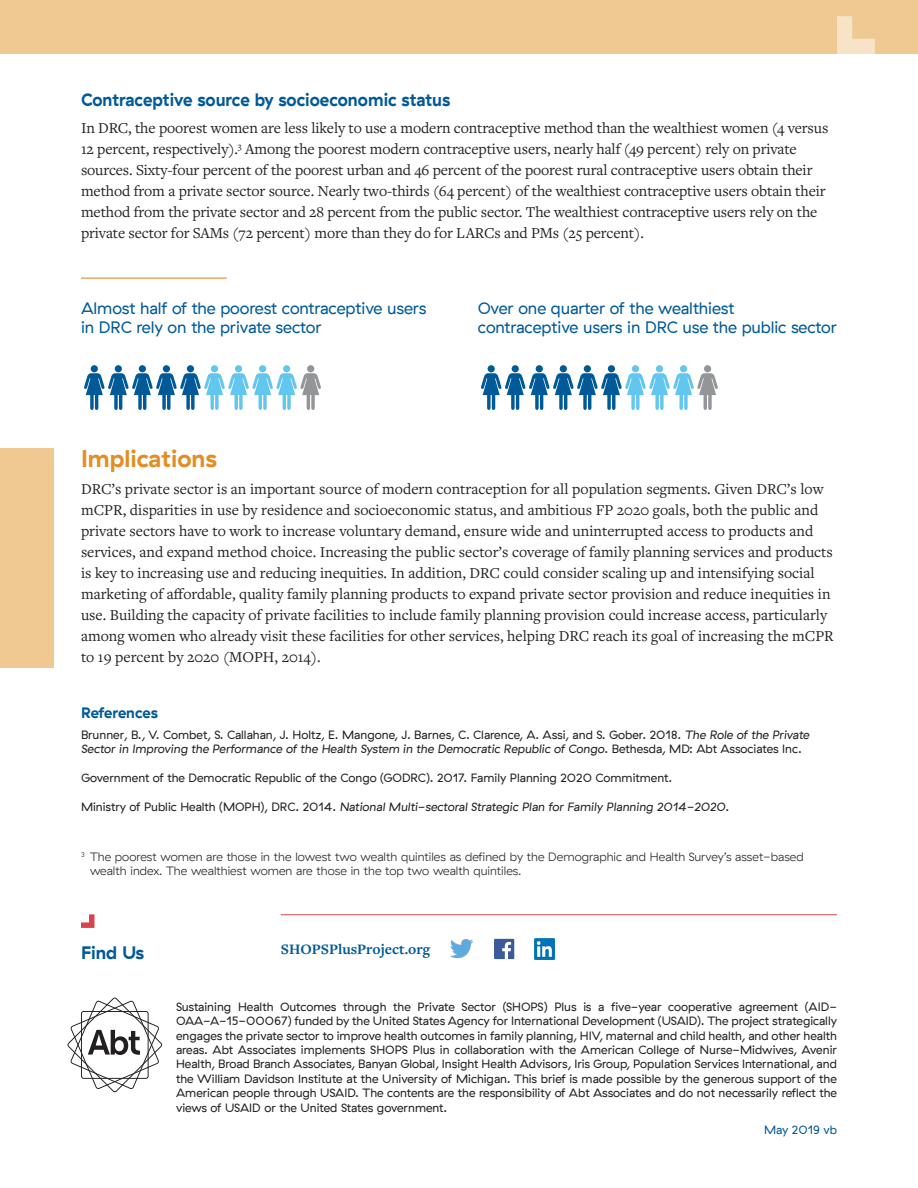
<style>
.page{position:relative;width:918px;height:1188px;background:#fff}
.page>*{position:absolute;margin:0;border:0;box-sizing:border-box;transform-origin:0 0}
.t1{font:700 24px "GT Haptik";color:#e28e25}
.t2{font:700 18px "GT Haptik";color:#005a97;scale:.95 1}
.t3{font:700 18px "GT Haptik";color:#005a97}
.t4{font:16.5px/19.8px "GT Haptik";letter-spacing:-.005em;color:#005a97}
.t5{font:15.75px/21px "Freight Text Pro";color:#231f20}
.t6{font:700 15px "Freight Text Pro";color:#005a97}
.t7{font:700 15px "GT Haptik";letter-spacing:-.005em;color:#005a97}
.t8{font:12px/14.4px "GT Haptik";color:#231f20;text-align:justify}
.t9{font:300 12px/14.4px "GT Haptik";letter-spacing:.005em;color:#231f20}
.t10{font:italic 12px "GT Haptik";color:#231f20}
.t11{font:12px "GT Haptik";color:#005a97}
.s1{font-style:italic}
.s2{font-style:normal}
</style>
<div class="page">
<div style="left:0;top:0;width:918px;height:54px;background:#f0c892"></div>
<svg style="left:68px;top:998px;width:94px;height:94px"></svg>
<hr style="left:281px;top:914px;width:556px;height:1px;background:#d6444e">
<svg style="left:837px;top:16px;width:38px;height:38px"></svg>
<hr style="left:81px;top:278px;width:146px;height:1px;background:#e28e25">
<svg style="left:81px;top:914px;width:13px;height:14px"></svg>
<img style="left:451px;top:940px;width:22px;height:18px">
<div style="left:494px;top:939px;width:20px;height:20px;background:#3b5a9a"></div>
<svg style="left:502px;top:942px;width:9px;height:17px"></svg>
<img style="left:535px;top:939px;width:20px;height:20px">
<div style="left:0;top:448px;width:54px;height:220px;background:#f0c892"></div>
<div style="left:115px;top:365px;width:7px;height:7px;background:#005a97;border-radius:50%"></div>
<div style="left:187px;top:365px;width:7px;height:7px;background:#005a97;border-radius:50%"></div>
<div style="left:307px;top:365px;width:7px;height:7px;background:#939598;border-radius:50%"></div>
<div style="left:91px;top:365px;width:7px;height:7px;background:#005a97;border-radius:50%"></div>
<div style="left:139px;top:365px;width:7px;height:7px;background:#005a97;border-radius:50%"></div>
<div style="left:163px;top:365px;width:7px;height:7px;background:#005a97;border-radius:50%"></div>
<div style="left:211px;top:365px;width:7px;height:7px;background:#63c6ee;border-radius:50%"></div>
<div style="left:235px;top:365px;width:7px;height:7px;background:#63c6ee;border-radius:50%"></div>
<div style="left:259px;top:365px;width:7px;height:7px;background:#63c6ee;border-radius:50%"></div>
<div style="left:283px;top:365px;width:7px;height:7px;background:#63c6ee;border-radius:50%"></div>
<svg style="left:84px;top:373px;width:237px;height:37px"></svg>
<div style="left:536px;top:365px;width:7px;height:7px;background:#005a97;border-radius:50%"></div>
<div style="left:584px;top:365px;width:7px;height:7px;background:#005a97;border-radius:50%"></div>
<div style="left:704px;top:365px;width:7px;height:7px;background:#939598;border-radius:50%"></div>
<div style="left:488px;top:365px;width:7px;height:7px;background:#005a97;border-radius:50%"></div>
<div style="left:512px;top:365px;width:7px;height:7px;background:#005a97;border-radius:50%"></div>
<div style="left:560px;top:365px;width:7px;height:7px;background:#005a97;border-radius:50%"></div>
<div style="left:608px;top:365px;width:7px;height:7px;background:#005a97;border-radius:50%"></div>
<div style="left:632px;top:365px;width:7px;height:7px;background:#63c6ee;border-radius:50%"></div>
<div style="left:656px;top:365px;width:7px;height:7px;background:#63c6ee;border-radius:50%"></div>
<div style="left:680px;top:365px;width:7px;height:7px;background:#63c6ee;border-radius:50%"></div>
<svg style="left:481px;top:373px;width:237px;height:37px"></svg>
<p class="t2" style="left:81px;top:89px;width:390px">Contraceptive source by socioeconomic status</p>
<p class="t5" style="left:81px;top:117px;width:749px">In DRC, the poorest women are less likely to use a modern contraceptive method than the wealthiest women (4 versus 12 percent, respectively).<sup>3</sup> Among the poorest modern contraceptive users, nearly half (49 percent) rely on private sources. Sixty-four percent of the poorest urban and 46 percent of the poorest rural contraceptive users obtain their method from a private sector source. Nearly two-thirds (64 percent) of the wealthiest contraceptive users obtain their method from the private sector and 28 percent from the public sector. The wealthiest contraceptive users rely on the private sector for SAMs (72 percent) more than they do for LARCs and PMs (25 percent).</p>
<p class="t4" style="left:81px;top:298px;width:347px">Almost half of the poorest contraceptive users in DRC rely on the private sector</p>
<p class="t4" style="left:478px;top:298px;width:258px">Over one quarter of the wealthiest</p>
<p class="t4" style="left:478px;top:318px;width:361px">contraceptive users in DRC use the public sector</p>
<p class="t1" style="left:81px;top:444px;width:138px">Implications</p>
<p class="t5" style="left:81px;top:478px;width:754px">DRC’s private sector is an important source of modern contraception for all population segments. Given DRC’s low mCPR, disparities in use by residence and socioeconomic status, and ambitious FP 2020 goals, both the public and private sectors have to work to increase voluntary demand, ensure wide and uninterrupted access to products and services, and expand method choice. Increasing the public sector’s coverage of family planning services and products is key to increasing use and reducing inequities. In addition, DRC could consider scaling up and intensifying social marketing of affordable, quality family planning products to expand private sector provision and reduce inequities in use. Building the capacity of private facilities to include family planning provision could increase access, particularly among women who already visit these facilities for other services, helping DRC reach its goal of increasing the mCPR to 19 percent by 2020 (MOPH, 2014).</p>
<p class="t7" style="left:81px;top:703px;width:78px">References</p>
<p class="t8" style="left:81px;top:728px;width:730px">Brunner, B., V. Combet, S. Callahan, J. Holtz, E. Mangone, J. Barnes, C. Clarence, A. Assi, and S. Gober. 2018. <span class="s1">The Role of the Private<br>Sector in Improving the Performance of the Health System in the Democratic Republic of Congo</span>. Bethesda, MD: Abt Associates Inc.</p>
<p class="t8" style="left:81px;top:771px;width:593px">Government of the Democratic Republic of the Congo (GODRC). 2017. Family Planning 2020 Commitment.</p>
<p class="t10" style="left:81px;top:800px;width:650px"><span class="s2">Ministry of Public Health (MOPH), DRC. 2014.</span> National Multi-sectoral Strategic Plan for Family Planning 2014-2020<span class="s2">.</span></p>
<p class="t9" style="left:90px;top:850px;width:715px;text-indent:-9px"><sup>3</sup> The poorest women are those in the lowest two wealth quintiles as defined by the Demographic and Health Survey’s asset-based wealth index. The wealthiest women are those in the top two wealth quintiles.</p>
<p class="t3" style="left:81px;top:941px;width:65px">Find Us</p>
<p class="t6" style="left:281px;top:939px;width:151px">SHOPSPlusProject.org</p>
<p class="t8" style="left:176px;top:1000px;width:663px">Sustaining Health Outcomes through the Private Sector (SHOPS) Plus is a five-year cooperative agreement (AID-OAA-A-15-00067) funded by the United States Agency for International Development (USAID). The project strategically engages the private sector to improve health outcomes in family planning, HIV, maternal and child health, and other health areas. Abt Associates implements SHOPS Plus in collaboration with the American College of Nurse-Midwives, Avenir Health, Broad Branch Associates, Banyan Global, Insight Health Advisors, Iris Group, Population Services International, and the William Davidson Institute at the University of Michigan. This brief is made possible by the generous support of the American people through USAID. The contents are the responsibility of Abt Associates and do not necessarily reflect the views of USAID or the United States government.</p>
<p class="t11" style="left:764px;top:1123px;width:74px">May 2019 vb</p>
</div>
